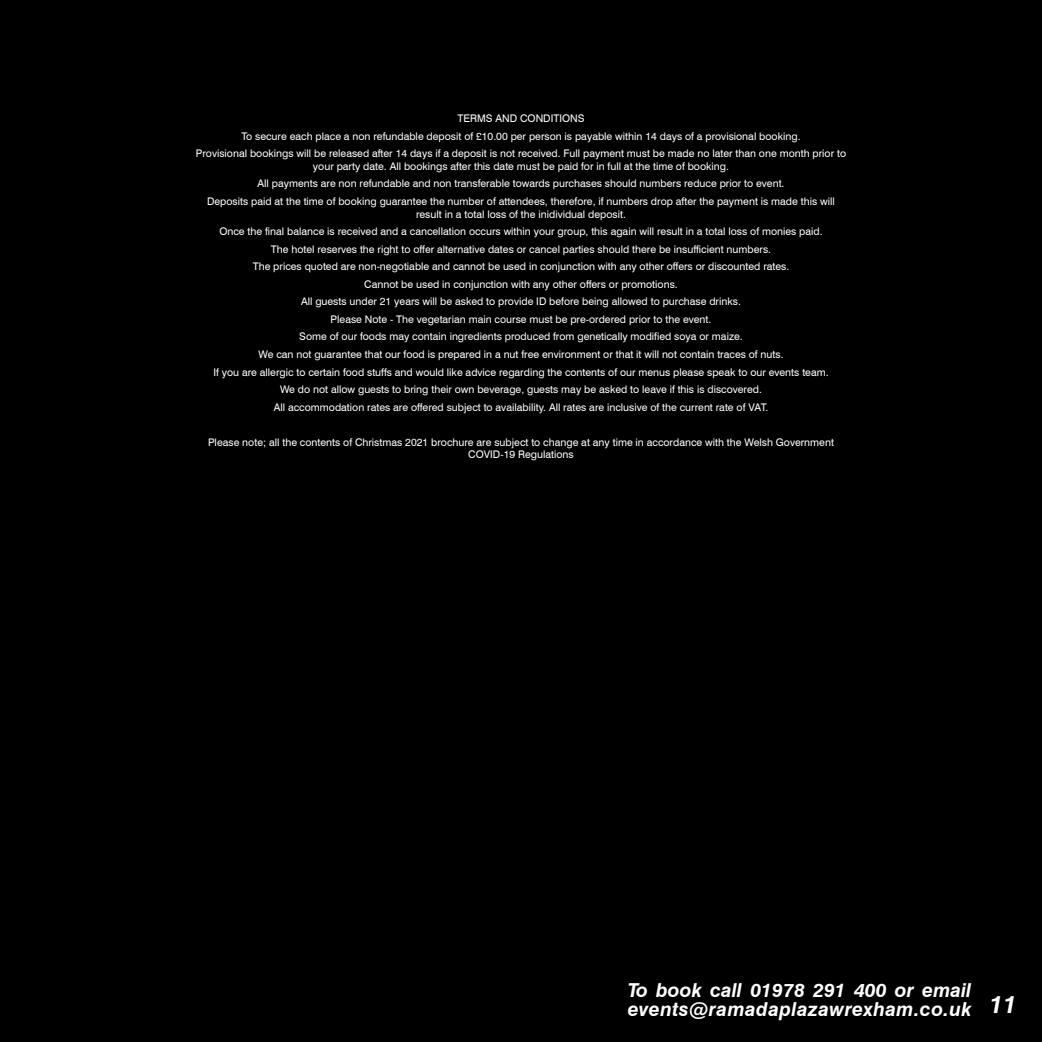
<style>
.page{position:relative;width:1042px;height:1042px;background:#000}
.page>*{position:absolute;margin:0;border:0;box-sizing:border-box;transform-origin:0 0}
.t1{font:italic 700 24.5px "Swiss 721 BT";color:#fff}
.t2{font:italic 700 19.25px/19.2px "Swiss 721 BT";letter-spacing:.02em;color:#fff}
.t3{font:10.5px/17.5px "Swiss 721 BT";color:#fff;text-align:center}
</style>
<div class="page">
<p class="t3" style="left:196px;top:110px;width:652px">TERMS AND CONDITIONS<br>To secure each place a non refundable deposit of £10.00 per person is payable within 14 days of a provisional booking.<br>Provisional bookings will be released after 14 days if a deposit is not received. Full payment must be made no later than one month prior to</p>
<p class="t3" style="left:207px;top:157px;width:629px">your party date. All bookings after this date must be paid for in full at the time of booking.<br>All payments are non refundable and non transferable towards purchases should numbers reduce prior to event.<br>Deposits paid at the time of booking guarantee the number of attendees, therefore, if numbers drop after the payment is made this will</p>
<p class="t3" style="left:213px;top:205px;width:617px">result in a total loss of the inidividual deposit.<br>Once the final balance is received and a cancellation occurs within your group, this again will result in a total loss of monies paid.<br>The hotel reserves the right to offer alternative dates or cancel parties should there be insufficient numbers.<br>The prices quoted are non-negotiable and cannot be used in conjunction with any other offers or discounted rates.<br>Cannot be used in conjunction with any other offers or promotions.<br>All guests under 21 years will be asked to provide ID before being allowed to purchase drinks.<br>Please Note - The vegetarian main course must be pre-ordered prior to the event.<br>Some of our foods may contain ingredients produced from genetically modified soya or maize.<br>We can not guarantee that our food is prepared in a nut free environment or that it will not contain traces of nuts.<br>If you are allergic to certain food stuffs and would like advice regarding the contents of our menus please speak to our events team.<br>We do not allow guests to bring their own beverage, guests may be asked to leave if this is discovered.<br>All accommodation rates are offered subject to availability. All rates are inclusive of the current rate of VAT.</p>
<p class="t3" style="left:208px;top:436px;width:627px;line-height:12.6px">Please note; all the contents of Christmas 2021 brochure are subject to change at any time in accordance with the Welsh Government<br>COVID-19 Regulations</p>
<h2 class="t2" style="left:628px;top:980px;width:345px">To book call 01978 291 400 or email events@ramadaplazawrexham.co.uk</h2>
<h1 class="t1" style="left:989px;top:989px;width:29px">11</h1>
</div>
